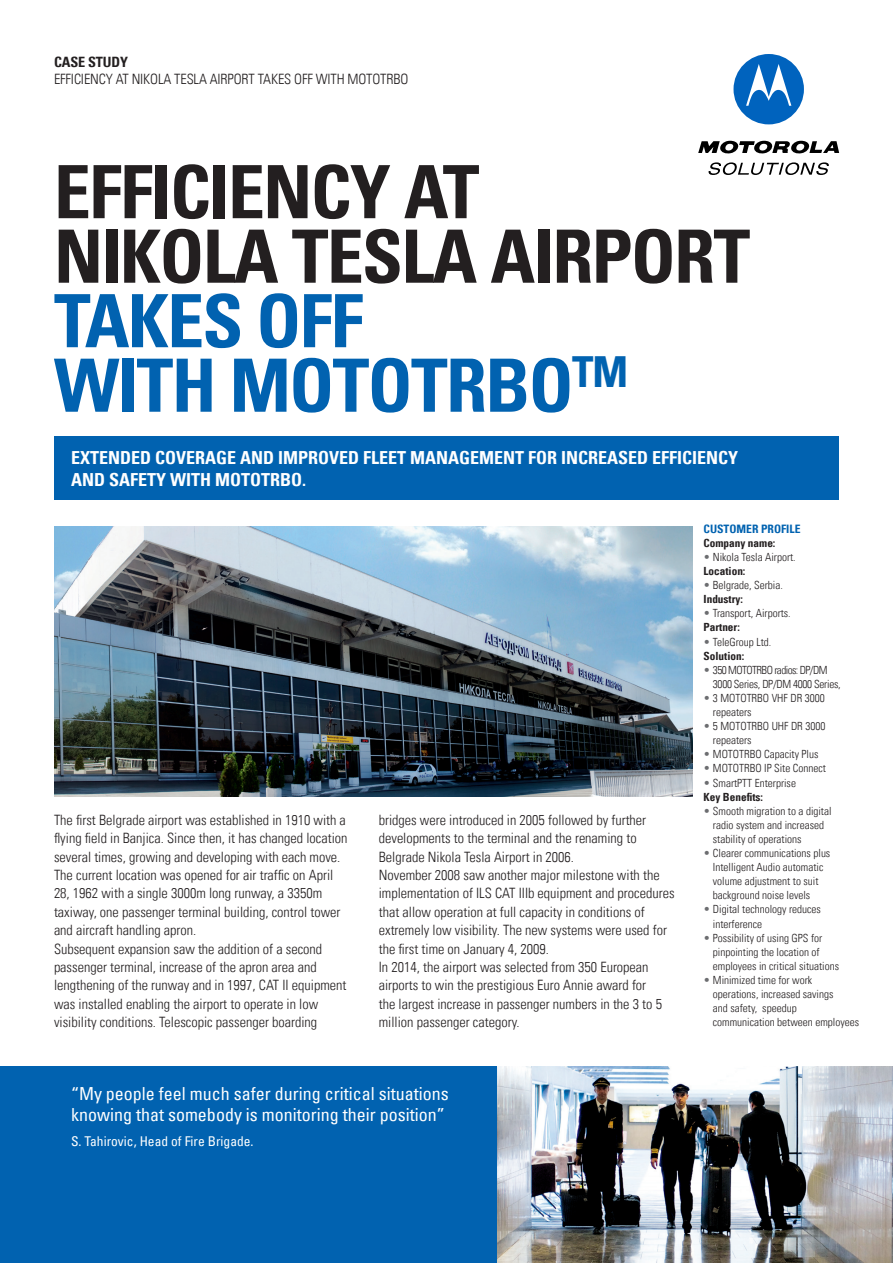
<style>
.page{position:relative;width:893px;height:1263px;background:#fff}
.page>*{position:absolute;margin:0;border:0;box-sizing:border-box;transform-origin:0 0}
.t1{font:700 condensed 73.5px "Univers LT";letter-spacing:-.02em;color:#231f20}
.t2{font:700 condensed 73.5px "Univers LT";letter-spacing:-.02em;color:#0162b0}
.t3{font:condensed 18px/21.6px "Univers LT";color:#fff}
.t4{font:700 condensed 18px/21.6px "Univers LT";color:#fff}
.t5{font:300 condensed 14.25px/18.3px "Univers LT";color:#231f20}
.t6{font:700 condensed 14.25px "Univers LT";letter-spacing:-.01em;color:#231f20}
.t7{font:condensed 13.5px "Univers LT";color:#fff}
.t8{font:700 condensed 11.7px "Univers LT";color:#0162b0}
.t9{font:300 condensed 11.25px/14.1px "Univers LT";color:#231f20}
.t10{font:700 condensed 11.25px "Univers LT";color:#231f20}
.t11{font:300 condensed 11.25px/14.1px "Univers LT";letter-spacing:-.025em;color:#231f20}
.s1{color:#6c6d70}
</style>
<div class="page">
<img style="left:54px;top:527px;width:638px;height:270px">
<div style="left:54px;top:437px;width:785px;height:63px;background:#0162b0"></div>
<div style="left:0;top:1067px;width:893px;height:196px;background:#0162b0"></div>
<img style="left:497px;top:1067px;width:396px;height:196px">
<svg style="left:733px;top:54px;width:71px;height:70px"></svg>
<svg style="left:698px;top:141px;width:141px;height:13px"></svg>
<svg style="left:709px;top:162px;width:120px;height:13px"></svg>
<p class="t6" style="left:54px;top:53px;width:75px">CASE STUDY</p>
<p class="t5" style="left:54px;top:69px;width:356px">EFFICIENCY AT NIKOLA TESLA AIRPORT TAKES OFF WITH MOTOTRBO</p>
<p class="t1" style="left:54px;top:147px;width:427px">EFFICIENCY AT</p>
<p class="t1" style="left:54px;top:211px;width:698px">NIKOLA TESLA AIRPORT</p>
<p class="t2" style="left:54px;top:276px;width:311px">TAKES OFF</p>
<p class="t2" style="left:54px;top:340px;width:576px">WITH MOTOTRBO<sup>TM</sup></p>
<p class="t4" style="left:71px;top:447px;width:669px">EXTENDED COVERAGE AND IMPROVED FLEET MANAGEMENT FOR INCREASED EFFICIENCY<br>AND SAFETY WITH MOTOTRBO.</p>
<p class="t5" style="left:54px;top:811px;width:295px">The first Belgrade airport was established in 1910 with a flying field in Banjica. Since then, it has changed location several times, growing and developing with each move.<br>The current location was opened for air traffic on April 28, 1962 with a single 3000m long runway, a 3350m taxiway, one passenger terminal building, control tower and aircraft handling apron.</p>
<p class="t5" style="left:54px;top:939px;width:294px">Subsequent expansion saw the addition of a second passenger terminal, increase of the apron area and lengthening of the runway and in 1997, CAT II equipment was installed enabling the airport to operate in low visibility conditions. Telescopic passenger boarding</p>
<p class="t5" style="left:379px;top:811px;width:269px">bridges were introduced in 2005 followed by further developments to the terminal and the renaming to<br>Belgrade Nikola Tesla Airport in 2006.</p>
<p class="t5" style="left:379px;top:866px;width:297px">November 2008 saw another major milestone with the implementation of ILS CAT IIIb equipment and procedures that allow operation at full capacity in conditions of extremely low visibility. The new systems were used for the first time on January 4, 2009.</p>
<p class="t5" style="left:379px;top:958px;width:285px">In 2014, the airport was selected from 350 European airports to win the prestigious Euro Annie award for the largest increase in passenger numbers in the 3 to 5 million passenger category.</p>
<p class="t3" style="left:71px;top:1082px;width:379px">“My people feel much safer during critical situations knowing that somebody is monitoring their position”</p>
<p class="t7" style="left:71px;top:1132px;width:184px">S. Tahirovic, Head of Fire Brigade.</p>
<p class="t8" style="left:704px;top:521px;width:98px">CUSTOMER PROFILE</p>
<p class="t10" style="left:704px;top:536px;width:73px">Company name:</p>
<p class="t9" style="left:704px;top:550px;width:94px"><span class="s1">•</span> Nikola Tesla Airport.</p>
<p class="t10" style="left:704px;top:564px;width:43px">Location:</p>
<p class="t9" style="left:704px;top:578px;width:81px"><span class="s1">•</span> Belgrade, Serbia.</p>
<p class="t10" style="left:704px;top:592px;width:41px">Industry:</p>
<p class="t9" style="left:704px;top:606px;width:89px"><span class="s1">•</span> Transport, Airports.</p>
<p class="t10" style="left:704px;top:620px;width:38px">Partner:</p>
<p class="t9" style="left:704px;top:634px;width:69px"><span class="s1">•</span> TeleGroup Ltd.</p>
<p class="t10" style="left:704px;top:649px;width:42px">Solution:</p>
<p class="t11" style="left:713px;top:663px;width:129px;text-indent:-9px"><span class="s1">•</span> 350 MOTOTRBO radios: DP/DM<br>3000 Series, DP/DM 4000 Series,</p>
<p class="t9" style="left:713px;top:691px;width:113px;text-indent:-9px"><span class="s1">•</span> 3 MOTOTRBO VHF DR 3000 repeaters</p>
<p class="t9" style="left:713px;top:719px;width:114px;text-indent:-9px"><span class="s1">•</span> 5 MOTOTRBO UHF DR 3000 repeaters</p>
<p class="t9" style="left:704px;top:747px;width:116px"><span class="s1">•</span> MOTOTRBO Capacity Plus</p>
<p class="t9" style="left:704px;top:761px;width:124px"><span class="s1">•</span> MOTOTRBO IP Site Connect</p>
<p class="t9" style="left:704px;top:775px;width:94px"><span class="s1">•</span> SmartPTT Enterprise</p>
<p class="t10" style="left:704px;top:790px;width:61px">Key Benefits:</p>
<p class="t9" style="left:713px;top:804px;width:120px;text-indent:-9px"><span class="s1">•</span> Smooth migration to a digital radio system and increased stability of operations</p>
<p class="t9" style="left:713px;top:846px;width:119px;text-indent:-9px"><span class="s1">•</span> Clearer communications plus<br>Intelligent Audio automatic volume adjustment to suit background noise levels</p>
<p class="t9" style="left:713px;top:902px;width:110px;text-indent:-9px"><span class="s1">•</span> Digital technology reduces interference</p>
<p class="t9" style="left:713px;top:931px;width:128px;text-indent:-9px"><span class="s1">•</span> Possibility of using GPS for pinpointing the location of employees in critical situations</p>
<p class="t9" style="left:713px;top:973px;width:148px;text-indent:-9px"><span class="s1">•</span> Minimized time for work operations, increased savings<br>and safety, speedup communication between employees</p>
</div>
